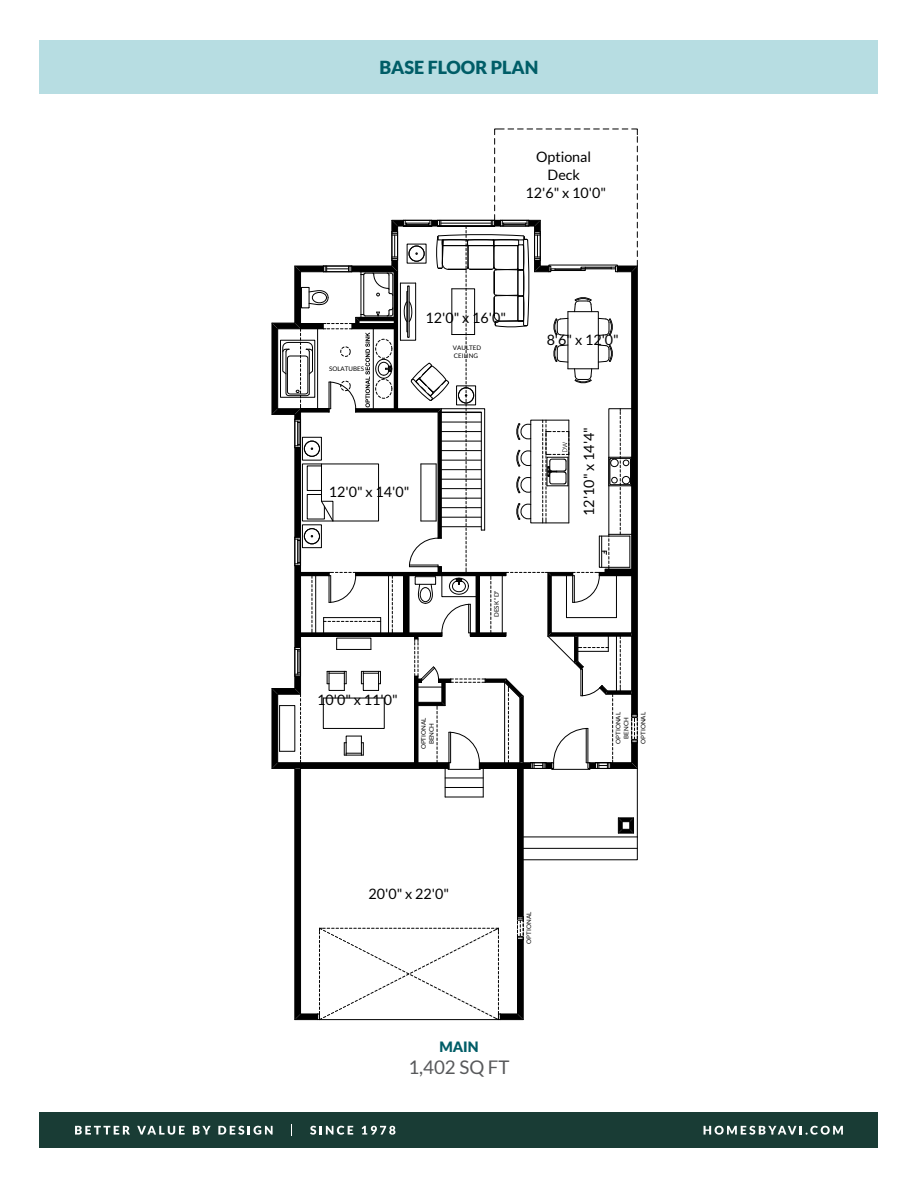
<style>
.page{position:relative;width:918px;height:1188px;background:#fff}
.page>*{position:absolute;margin:0;border:0;box-sizing:border-box;transform-origin:0 0}
.t1{font:18.75px "Lato";color:#58595b}
.t2{font:900 18px "Lato";color:#005d67}
.t3{font:14.25px/18.1px "Lato";color:#000;text-align:center}
.t4{font:900 14.25px "Lato";color:#005d67}
.t5{font:6.3px/7.9px "Lato";color:#000;text-align:center}
</style>
<div class="page">
<svg style="left:272px;top:129px;width:366px;height:891px"></svg>
<div style="left:40px;top:1113px;width:838px;height:35px;background:#193c35"></div>
<svg style="left:75px;top:1126px;width:55px;height:9px"></svg>
<svg style="left:137px;top:1126px;width:48px;height:9px"></svg>
<svg style="left:193px;top:1126px;width:18px;height:9px"></svg>
<svg style="left:218px;top:1126px;width:55px;height:9px"></svg>
<svg style="left:310px;top:1126px;width:43px;height:9px"></svg>
<svg style="left:362px;top:1126px;width:33px;height:9px"></svg>
<svg style="left:704px;top:1126px;width:139px;height:9px"></svg>
<div style="left:40px;top:40px;width:838px;height:54px;background:#b7dde2"></div>
<p class="t2" style="left:379px;top:57px;width:161px">BASE FLOOR PLAN</p>
<p class="t3" style="left:526px;top:147px;width:82px">Optional<br>Deck<br>12'6" x 10'0"</p>
<p class="t5" style="left:329px;top:365px;width:37px">SOLATUBES</p>
<p class="t3" style="left:426px;top:308px;width:82px">12'0" x 16'0"</p>
<p class="t5" style="left:453px;top:344px;width:30px;text-align:left">VAULTED<br>CEILING</p>
<p class="t3" style="left:329px;top:483px;width:82px">12'0" x 14'0"</p>
<p class="t5" style="left:492px;top:617px;width:28px;rotate:-90deg">DESK "D"</p>
<p class="t3" style="left:547px;top:331px;width:74px">8'6" x 12'0"</p>
<p class="t3" style="left:580px;top:516px;width:90px;rotate:-90deg">12'10" x 14'4"</p>
<p class="t3" style="left:317px;top:690px;width:82px">10'0" x 11'0"</p>
<p class="t5" style="left:419px;top:749px;width:33px;rotate:-90deg">OPTIONAL<br>BENCH</p>
<p class="t5" style="left:614px;top:744px;width:33px;rotate:-90deg">OPTIONAL<br>BENCH</p>
<p class="t5" style="left:639px;top:744px;width:33px;rotate:-90deg">OPTIONAL</p>
<p class="t3" style="left:369px;top:885px;width:82px">20'0" x 22'0"</p>
<p class="t5" style="left:525px;top:944px;width:33px;rotate:-90deg">OPTIONAL</p>
<p class="t4" style="left:439px;top:1038px;width:41px">MAIN</p>
<h1 class="t1" style="left:408px;top:1057px;width:103px">1,402 SQ FT</h1>
</div>
